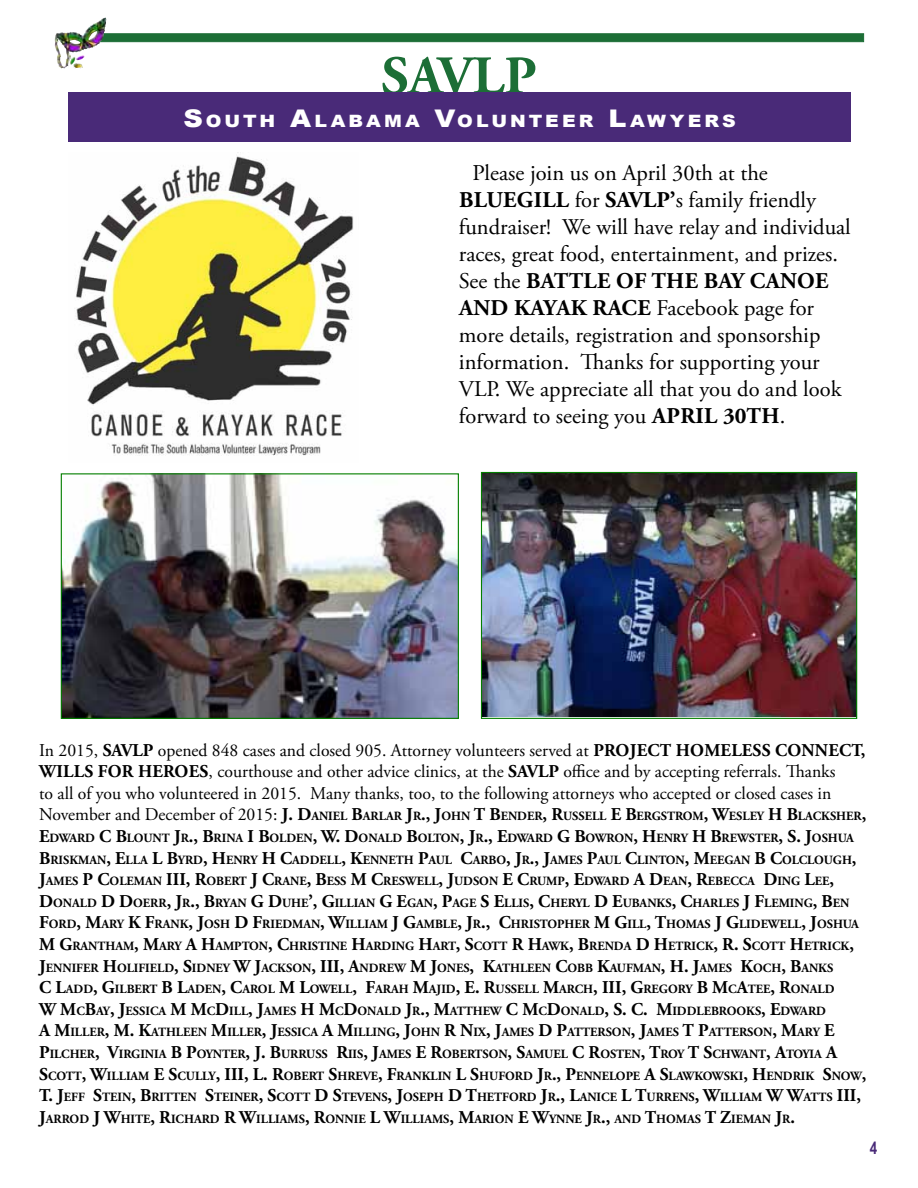
<style>
.page{position:relative;width:918px;height:1188px;background:#fff}
.page>*{position:absolute;margin:0;border:0;box-sizing:border-box;transform-origin:0 0}
.t1{font:700 54px "Adobe Garamond Pro";color:#1c6e36}
.t2{font:22.5px/27px "Adobe Garamond Pro";color:#000}
.t3{font:700 22.5px "Adobe Garamond Pro";color:#000}
.t4{font:18px/21.6px "Adobe Garamond Pro";color:#000;text-align:right}
.t5{font:700 18px "Adobe Garamond Pro";letter-spacing:.015em;color:#000}
.t6{font:700 17.4px "Arial Narrow";color:#492a78;scale:.95 1}
.t7{font:900 16.95px "Arial";letter-spacing:.16em;color:#fff;scale:1.11 1}
.t8{font:700 12.6px/21.6px "Adobe Garamond Pro";color:#000}
.s1{font-size:24.3px}
.s2{font-weight:700}
.s3{font-weight:400;font-size:18px}
.s4{font-size:18px}
</style>
<div class="page">
<div style="left:99px;top:33px;width:765px;height:9px;background:#1c6e36;border:1px solid #1c6e36"></div>
<img style="left:54px;top:18px;width:52px;height:50px">
<div style="left:68px;top:92px;width:783px;height:50px;background:#492a78"></div>
<img style="left:483px;top:474px;width:372px;height:243px">
<div style="left:481px;top:472px;width:376px;height:247px;border:1px solid #047f00"></div>
<img style="left:63px;top:475px;width:394px;height:242px">
<div style="left:61px;top:473px;width:398px;height:246px;border:1px solid #047f00"></div>
<img style="left:75px;top:152px;width:278px;height:304px">
<h1 class="t1" style="left:381px;top:45px;width:157px">SAVLP</h1>
<h3 class="t7" style="left:183px;top:108px;width:498px"><span class="s1">S</span>OUTH <span class="s1">A</span>LABAMA <span class="s1">V</span>OLUNTEER <span class="s1">L</span> AWYERS</h3>
<h2 class="t2" style="left:472px;top:161px;width:297px">Please join us on April 30th at the</h2>
<h2 class="t3" style="left:459px;top:187px;width:30px">BLUE</h2>
<h2 class="t3" style="left:517px;top:187px;width:30px">GILL</h2>
<h2 class="t2" style="left:459px;top:188px;width:393px;text-indent:116px">for <span class="s2">SAVLP’</span>s family friendly fundraiser! We will have relay and individual races, great food, entertainment, and prizes.<br>See the <span class="s2">BATTLE</span></h2>
<h2 class="t3" style="left:616px;top:268px;width:52px">OF THE</h2>
<h2 class="t2" style="left:459px;top:269px;width:384px;text-indent:245px"><span class="s2">BAY CAN OE AND KAYAK RACE</span> Facebook page for more details, registration and sponsorship information. Thanks for supporting your VLP. We appreciate all that you do and look forward to seeing you <span class="s2">APRIL 30TH</span> .</h2>
<h3 class="t4" style="left:39px;top:740px;width:603px">In 2015, <span class="s2">SAVLP</span> opened 848 cases and closed 905. Attorney volunteers served at <span class="s2">PROJECT</span></h3>
<h3 class="t5" style="left:676px;top:739px;width:56px">HOMELESS</h3>
<h3 class="t5" style="left:775px;top:739px;width:40px">CONNECT</h3>
<h3 class="t5" style="left:861px;top:739px;width:6px">,</h3>
<h3 class="t5" style="left:39px;top:761px;width:28px">WILLS</h3>
<h3 class="t4" style="left:39px;top:761px;width:798px"><span class="s2">FOR HEROES</span> , courthouse and other advice clinics, at the <span class="s2">SAVLP</span> office and by accepting referrals. Thanks<br>to all of you who volunteered in 2015. Many thanks, too, to the following attorneys who accepted or closed cases in</h3>
<p class="t8" style="left:39px;top:806px;width:829px"><span class="s3">November and December of 2015:</span> <span class="s4">J. D</span>ANIEL <span class="s4">B</span>ARLAR <span class="s4">J</span>R<span class="s4">., J</span>OHN <span class="s4">T B</span>ENDER<span class="s4">, R</span>USSELL <span class="s4">E B</span>ERGSTROM<span class="s4">, W</span>ESLEY <span class="s4">H B</span>LACKSHER<span class="s4">, E</span>DWARD <span class="s4">C B</span>LOUNT <span class="s4">J</span>R<span class="s4">., B</span>RINA <span class="s4">I B</span>OLDEN<span class="s4">, W. D</span>ONALD <span class="s4">B</span>OLTON<span class="s4">, J</span>R<span class="s4">., E</span>DWARD <span class="s4">G B</span>OWRON<span class="s4">, H</span>ENRY <span class="s4">H B</span>REWSTER<span class="s4">, S. J</span>OSHUA <span class="s4">B</span>RISKMAN<span class="s4">, E</span>LLA <span class="s4">L B</span>YRD<span class="s4">, H</span>ENRY <span class="s4">H C</span>ADDELL<span class="s4">, K</span>ENNETH <span class="s4">P</span>AUL <span class="s4">C</span>ARBO<span class="s4">, J</span>R<span class="s4">., J</span>AMES <span class="s4">P</span>AUL <span class="s4">C</span>LINTON<span class="s4">, M</span>EEGAN <span class="s4">B C</span>OLCLOUGH<span class="s4">, J</span>AMES <span class="s4">P C</span>OLEMAN <span class="s4">III, R</span>OBERT <span class="s4">J C</span>RANE<span class="s4">, B</span>ESS <span class="s4">M C</span>RESWELL<span class="s4">, J</span>UDSON <span class="s4">E C</span>RUMP <span class="s4">, E</span>DWARD <span class="s4">A D</span>EAN<span class="s4">, R</span>EBECCA <span class="s4">D</span>ING <span class="s4">L</span>EE<span class="s4">, D</span>ONALD <span class="s4">D D</span>OERR<span class="s4">, J</span>R<span class="s4">., B</span>RYAN <span class="s4">G D</span>UHE<span class="s4">’, G</span>ILLIAN <span class="s4">G E</span>GAN<span class="s4">, P</span>AGE <span class="s4">S E</span>LLIS<span class="s4">, C</span>HERYL <span class="s4">D E</span>UBANKS<span class="s4">, C</span>HARLES <span class="s4">J F</span>LEMING<span class="s4">, B</span>EN <span class="s4">F</span>ORD<span class="s4">, M</span>ARY <span class="s4">K F</span>RANK<span class="s4">, J</span>OSH <span class="s4">D F</span>RIEDMAN<span class="s4">, W</span>ILLIAM <span class="s4">J G</span>AMBLE<span class="s4">, J</span>R<span class="s4">., C</span>HRISTOPHER <span class="s4">M G</span>ILL<span class="s4">, T</span>HOMAS <span class="s4">J G</span>LIDEWELL<span class="s4">, J</span>OSHUA <span class="s4">M G</span>RANTHAM<span class="s4">, M</span>ARY <span class="s4">A H</span>AMPTON<span class="s4">, C</span>HRISTINE <span class="s4">H</span>ARDING <span class="s4">H</span>ART<span class="s4">, S</span>COTT <span class="s4">R H</span>AWK<span class="s4">, B</span>RENDA <span class="s4">D H</span>ETRICK<span class="s4">, R. S</span>COTT <span class="s4">H</span>ETRICK<span class="s4">, J</span>ENNIFER <span class="s4">H</span>OLIFIELD<span class="s4">, S</span>IDNEY <span class="s4">W J</span>ACKSON<span class="s4">, III, A</span>NDREW <span class="s4">M J</span>ONES<span class="s4">, K</span>ATHLEEN <span class="s4">C</span>OBB <span class="s4">K</span>AUFM</p>
<p class="t8" style="left:39px;top:957px;width:829px;text-indent:605px">AN<span class="s4">, H. J</span>AMES <span class="s4">K</span>OCH<span class="s4">, B</span>ANKS<br><span class="s4">C L</span>ADD<span class="s4">, G</span>ILBERT <span class="s4">B L</span>ADEN<span class="s4">, C</span>AROL <span class="s4">M L</span>OWELL<span class="s4">, F</span>ARAH <span class="s4">M</span>AJID<span class="s4">, E. R</span>USSELL <span class="s4">M</span>ARCH<span class="s4">, III , G</span>REGORY <span class="s4">B M</span>C<span class="s4">A</span>TEE<span class="s4">, R</span>ONALD<br><span class="s4">W M</span>C<span class="s4">B</span>AY<span class="s4">, J</span>ESSICA <span class="s4">M M</span>C<span class="s4">D</span>ILL<span class="s4">, J</span>AMES <span class="s4">H M</span>C<span class="s4">D</span>ONALD <span class="s4">J</span>R<span class="s4">., M</span>ATTHEW <span class="s4">C M</span>C<span class="s4">D</span>ONALD<span class="s4">, S. C. M</span>IDDLEBROOKS<span class="s4">, E</span>DWARD<br><span class="s4">A M</span>ILLER<span class="s4">, M. K</span>ATHLEEN <span class="s4">M</span>ILLER<span class="s4">, J</span>ESSICA <span class="s4">A M</span>ILLING<span class="s4">, J</span>OHN <span class="s4">R N</span>IX<span class="s4">, J</span>AMES <span class="s4">D P</span>ATTERSON<span class="s4">, J</span>AMES <span class="s4">T P</span>ATTERSON<span class="s4">, M</span>ARY <span class="s4">E P</span>ILCHER<span class="s4">, V</span>IRGINIA <span class="s4">B P</span>OYNTER<span class="s4">, J. B</span>URRUSS <span class="s4">R</span>IIS<span class="s4">, J</span>AMES <span class="s4">E R</span>OBERTSON<span class="s4">, S</span>AMUEL <span class="s4">C R</span>OSTEN<span class="s4">, T</span>ROY <span class="s4">T S</span>CHWANT<span class="s4">, A</span>TOYIA <span class="s4">A S</span>COTT<span class="s4">, W</span>ILLIAM <span class="s4">E S</span>CULLY<span class="s4">, III, L. R</span>OBERT <span class="s4">S</span>HREVE<span class="s4">, F</span>RANKLIN <span class="s4">L S</span>HUFORD <span class="s4">J</span>R<span class="s4">., P</span>ENNELOPE <span class="s4">A S</span>LAWKOWSKI<span class="s4">, H</span>ENDRIK <span class="s4">S</span>NOW<span class="s4">, T. J</span>EFF <span class="s4">S</span>TEIN<span class="s4">, B</span>RITTEN <span class="s4">S</span>TEINER<span class="s4">, S</span>COTT <span class="s4">D S</span>TEVENS<span class="s4">, J</span>OSEPH <span class="s4">D T</span>HETFORD <span class="s4">J</span>R<span class="s4">., L</span>ANICE <span class="s4">L T</span>URRENS<span class="s4">, W</span>ILLIAM <span class="s4">W W</span>ATTS <span class="s4">III , J</span>ARROD <span class="s4">J W</span>HITE<span class="s4">, R</span>ICHARD <span class="s4">R W</span>ILLIAMS<span class="s4">, R</span>ONNIE <span class="s4">L W</span>ILLIAMS<span class="s4">, M</span>ARION <span class="s4">E W</span>YNNE <span class="s4">J</span>R<span class="s4">.,</span> AND <span class="s4">T</span>HOMAS <span class="s4">T Z</span>IEMAN <span class="s4">J</span>R<span class="s4">.</span></p>
<h3 class="t6" style="left:870px;top:1135px;width:9px">4</h3>
</div>
